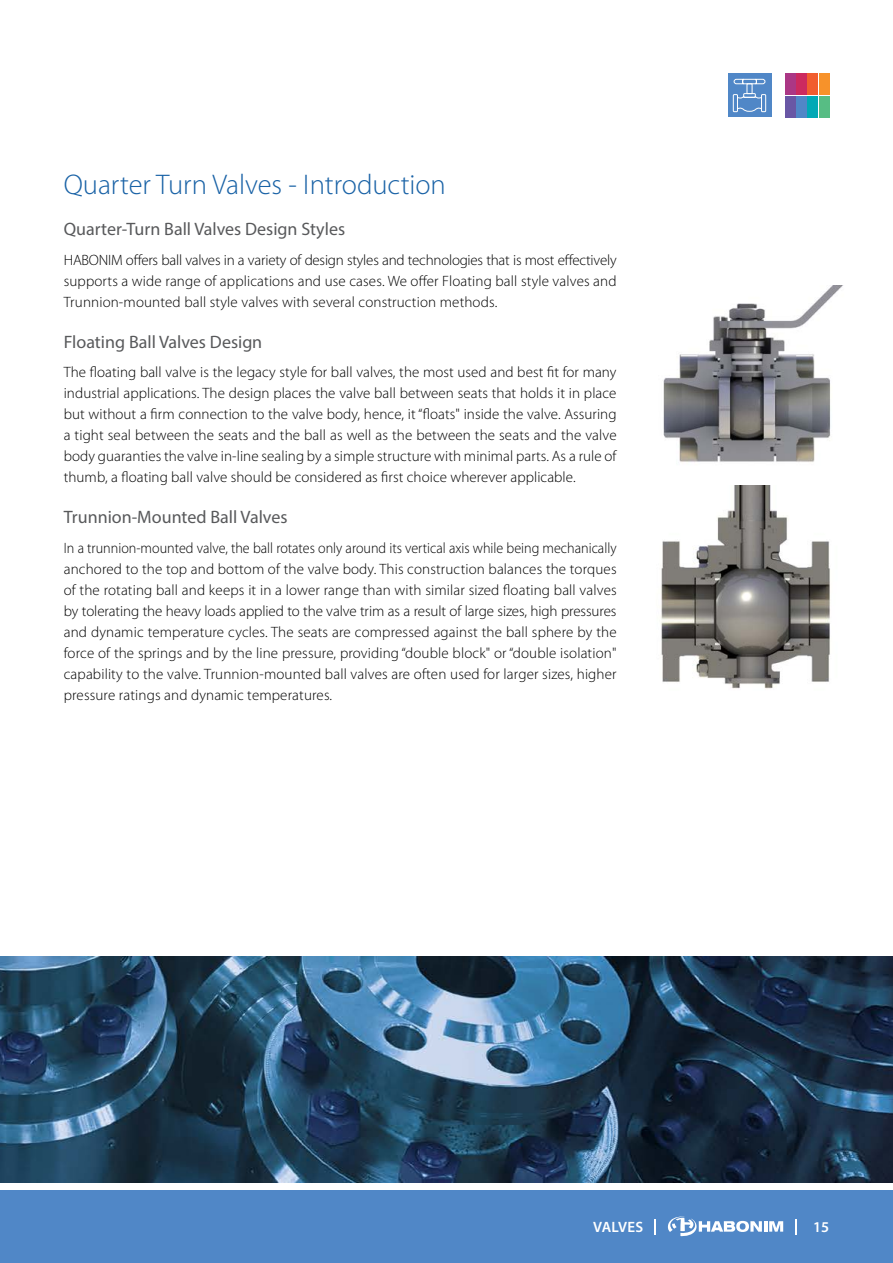
<style>
.page{position:relative;width:893px;height:1263px;background:#fff}
.page>*{position:absolute;margin:0;border:0;box-sizing:border-box;transform-origin:0 0}
.t1{font:300 28.5px "Myriad Pro";color:#1962a6}
.t2{font:18px "Myriad Pro";color:#58595b}
.t3{font:300 15px/21px "Myriad Pro";letter-spacing:.01em;color:#000;text-align:justify}
.t4{font:300 15px/21px "Myriad Pro";letter-spacing:.01em;color:#000;text-align:justify;scale:.94 1}
.t5{font:600 15px "Myriad Pro";letter-spacing:.01em;color:#fff}
</style>
<div class="page">
<div style="left:728px;top:74px;width:43px;height:43px;background:#5087c7"></div>
<div style="left:743px;top:93px;width:13px;height:5px;border:1px solid #fff"></div>
<div style="left:747px;top:83px;width:5px;height:11px;border:1px solid #fff"></div>
<div style="left:733px;top:94px;width:5px;height:18px;border:1px solid #fff"></div>
<div style="left:761px;top:94px;width:5px;height:18px;border:1px solid #fff"></div>
<svg style="left:737px;top:95px;width:25px;height:17px"></svg>
<svg style="left:733px;top:78px;width:33px;height:6px"></svg>
<div style="left:0;top:1191px;width:893px;height:72px;background:#5087c7"></div>
<svg style="left:668px;top:1216px;width:115px;height:21px"></svg>
<svg style="left:795px;top:1219px;width:1px;height:15px"></svg>
<svg style="left:655px;top:1219px;width:1px;height:15px"></svg>
<img style="left:663px;top:285px;width:180px;height:177px">
<img style="left:661px;top:486px;width:169px;height:203px">
<img style="left:0;top:957px;width:893px;height:225px">
<div style="left:786px;top:74px;width:10px;height:21px;background:#ab3785"></div>
<div style="left:808px;top:74px;width:10px;height:21px;background:#f15d2e"></div>
<div style="left:819px;top:74px;width:10px;height:21px;background:#f7922a"></div>
<div style="left:797px;top:74px;width:10px;height:21px;background:#cc2a5f"></div>
<div style="left:786px;top:96px;width:10px;height:21px;background:#6957a5"></div>
<div style="left:808px;top:96px;width:10px;height:21px;background:#00a9b5"></div>
<div style="left:819px;top:96px;width:10px;height:21px;background:#57bd84"></div>
<div style="left:797px;top:96px;width:10px;height:21px;background:#5087c7"></div>
<h1 class="t1" style="left:64px;top:167px;width:384px">Quarter Turn Valves - Introduction</h1>
<p class="t2" style="left:64px;top:218px;width:283px">Quarter-Turn Ball Valves Design Styles</p>
<p class="t3" style="left:64px;top:249px;width:554px">HABONIM offers ball valves in a variety of design styles and technologies that is most effectively supports a wide range of applications and use cases. We offer Floating ball style valves and Trunnion-mounted ball style valves with several construction methods.</p>
<p class="t2" style="left:64px;top:330px;width:200px">Floating Ball Valves Design</p>
<p class="t3" style="left:64px;top:361px;width:554px">The floating ball valve is the legacy style for ball valves, the most used and best fit for many industrial applications. The design places the valve ball between seats that holds it in place but without a firm connection to the valve body, hence, it “floats" inside the valve. Assuring a tight seal between the seats and the ball as well as the between the seats and the valve body guaranties the valve in-line sealing by a simple structure with minimal parts. As a rule of thumb, a floating ball valve should be considered as first choice wherever applicable.</p>
<p class="t2" style="left:64px;top:506px;width:225px">Trunnion-Mounted Ball Valves</p>
<p class="t4" style="left:64px;top:537px;width:590px">In a trunnion-mounted valve, the ball rotates only around its vertical axis while being mechanically anchored to the top and bottom of the valve body. This construction balances the torques of the rotating ball and keeps it in a lower range than with similar sized floating ball valves by tolerating the heavy loads applied to the valve trim as a result of large sizes, high pressures and dynamic temperature cycles. The seats are compressed against the ball sphere by the force of the springs and by the line pressure, providing “double block" or “double isolation" capability to the valve. Trunnion-mounted ball valves are often used for larger sizes, higher pressure ratings and dynamic temperatures.</p>
<p class="t5" style="left:593px;top:1217px;width:52px">VALVES</p>
<p class="t5" style="left:813px;top:1217px;width:18px">15</p>
</div>
